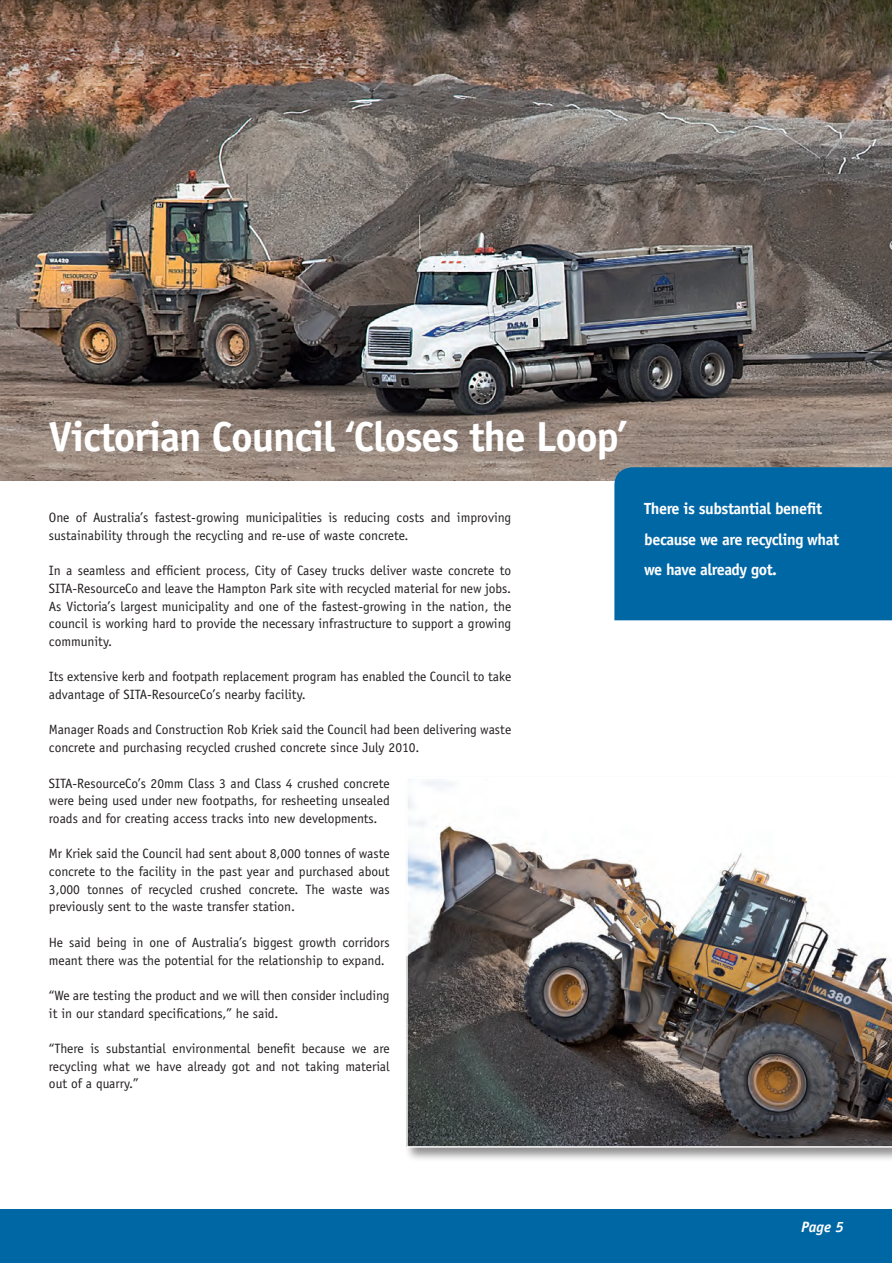
<style>
.page{position:relative;width:892px;height:1263px;background:#fff}
.page>*{position:absolute;margin:0;border:0;box-sizing:border-box;transform-origin:0 0}
.t1{font:700 42px "Officina Sans";letter-spacing:-.03em;color:#fff}
.t2{font:700 16.2px/30.6px "Officina Sans";letter-spacing:-.03em;color:#fff}
.t3{font:italic 700 15px "Officina Sans";color:#fff}
.t4{font:13.5px/17.7px "Officina Sans";color:#231f20}
</style>
<div class="page">
<img style="left:0;top:0;width:891px;height:480px">
<div style="left:0;top:1209px;width:891px;height:54px;background:#0067a5"></div>
<div style="left:614px;top:467px;width:277px;height:153px;background:#0067a5"></div>
<div style="left:404px;top:775px;width:487px;height:387px;background:#231f20;opacity:.5"></div>
<img style="left:406px;top:777px;width:485px;height:371px">
<h1 class="t1" style="left:49px;top:411px;width:579px">Victorian Council ‘Closes the Loop’</h1>
<p class="t4" style="left:49px;top:509px;width:463px">One of Australia’s fastest-growing municipalities is reducing costs and improving sustainability through the recycling and re-use of waste concrete.</p>
<p class="t4" style="left:49px;top:562px;width:463px;text-align:justify">In a seamless and efficient process, City of Casey trucks deliver waste concrete to SITA-ResourceCo and leave the Hampton Park site with recycled material for new jobs.<br>As Victoria’s largest municipality and one of the fastest-growing in the nation, the council is working hard to provide the necessary infrastructure to support a growing community.</p>
<p class="t4" style="left:49px;top:668px;width:463px">Its extensive kerb and footpath replacement program has enabled the Council to take advantage of SITA-ResourceCo’s nearby facility.</p>
<p class="t4" style="left:49px;top:721px;width:463px">Manager Roads and Construction Rob Kriek said the Council had been delivering waste concrete and purchasing recycled crushed concrete since July 2010.</p>
<p class="t4" style="left:49px;top:774px;width:342px;text-align:justify">SITA-ResourceCo’s 20mm Class 3 and Class 4 crushed concrete were being used under new footpaths, for resheeting unsealed roads and for creating access tracks into new developments.</p>
<p class="t4" style="left:49px;top:845px;width:342px;text-align:justify">Mr Kriek said the Council had sent about 8,000 tonnes of waste concrete to the facility in the past year and purchased about 3,000 tonnes of recycled crushed concrete. The waste was previously sent to the waste transfer station.</p>
<p class="t4" style="left:49px;top:933px;width:342px">He said being in one of Australia’s biggest growth corridors meant there was the potential for the relationship to expand.</p>
<p class="t4" style="left:49px;top:986px;width:342px">“We are testing the product and we will then consider including it in our standard specifications,” he said.</p>
<p class="t4" style="left:49px;top:1040px;width:342px;text-align:justify">“There is substantial environmental benefit because we are recycling what we have already got and not taking material out of a quarry.”</p>
<p class="t2" style="left:644px;top:493px;width:196px">There is substantial benefit because we are recycling what we have already got.</p>
<p class="t3" style="left:801px;top:1217px;width:44px">Page 5</p>
</div>
